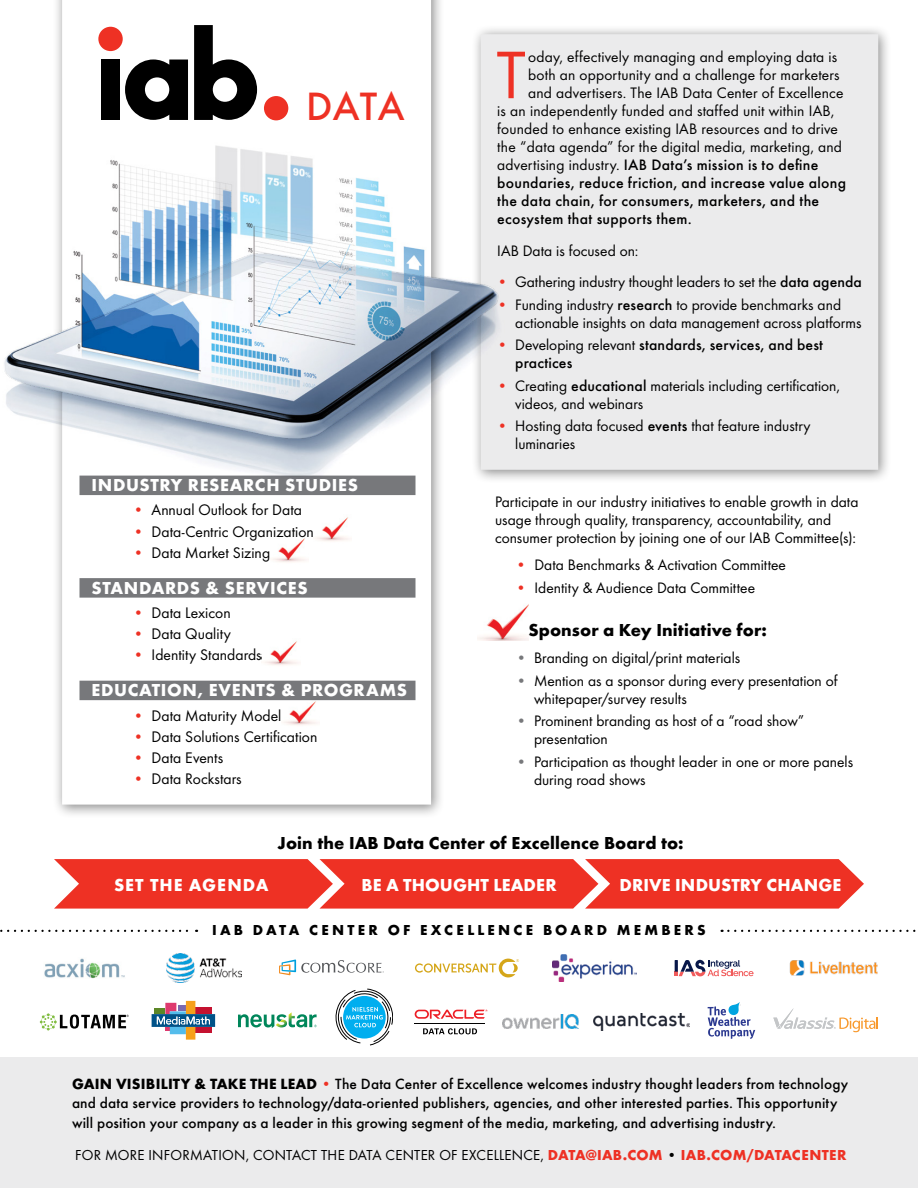
<style>
.page{position:relative;width:918px;height:1188px;background:#fff}
.page>*{position:absolute;margin:0;border:0;box-sizing:border-box;transform-origin:0 0}
.t1{font:69.75px "Futura TOT Boo";color:#ee3124}
.t2{font:500 41.1px "Futura TOT";color:#ee3124}
.t3{font:700 18px "Futura TOT";letter-spacing:.03em;color:#fff}
.t4{font:700 18px "Futura TOT";letter-spacing:.01em;color:#000}
.t5{font:700 18px "Futura TOT";letter-spacing:.005em;color:#fff}
.t6{font:700 18px "Futura TOT";letter-spacing:.06em;color:#fff}
.t7{font:15.9px "Futura TOT Boo";letter-spacing:.005em;color:#000}
.t8{font:15.75px/18px "Futura TOT Boo";letter-spacing:.005em;color:#000}
.t9{font:500 15.75px/18px "Futura TOT";letter-spacing:.02em;color:#000}
.t10{font:500 15.3px/19.5px "Futura TOT";letter-spacing:.01em;color:#000}
.t11{font:15px "Futura TOT Boo";letter-spacing:.015em;color:#000}
.t12{font:700 15px "Futura TOT";letter-spacing:.21em;color:#000}
.s1{color:#ee3124}
.s2{font-family:"Futura TOT Boo";font-weight:400}
.s3{font-family:"Futura TOT";font-weight:500}
.s4{font-family:"Futura TOT Boo";font-weight:400;color:#ee3124}
.s5{color:#77787b}
.s6{font-weight:700}
.s7{font-weight:700;color:#ee3124}
.s8{font-family:"Futura TOT";font-weight:700;color:#ee3124}
</style>
<div class="page">
<div style="left:0;top:1058px;width:918px;height:130px;background:#ebebec"></div>
<div style="left:471px;top:25px;width:421px;height:459px;background:#000;opacity:.46"></div>
<div style="left:481px;top:34px;width:397px;height:436px;background:#ebebec"></div>
<div style="left:53px;top:0;width:392px;height:818px;background:#000;opacity:.46"></div>
<svg style="left:62px;top:0;width:369px;height:805px"></svg>
<div style="left:98px;top:27px;width:25px;height:24px;background:#ee3124;border-radius:50%"></div>
<div style="left:101px;top:60px;width:19px;height:60px;background:#000"></div>
<svg style="left:194px;top:25px;width:63px;height:53px"></svg>
<svg style="left:125px;top:59px;width:63px;height:19px"></svg>
<svg style="left:54px;top:859px;width:810px;height:50px;background:#ef3f33"></svg>
<div style="left:80px;top:578px;width:336px;height:20px;background:#77787b"></div>
<div style="left:80px;top:681px;width:336px;height:19px;background:#77787b"></div>
<img style="left:270px;top:549px;width:38px;height:16px">
<img style="left:262px;top:638px;width:38px;height:29px">
<img style="left:281px;top:700px;width:39px;height:27px">
<svg style="left:0;top:930px;width:197px;height:2px"></svg>
<svg style="left:722px;top:930px;width:194px;height:2px"></svg>
<img style="left:4px;top:78px;width:511px;height:471px">
<img style="left:477px;top:605px;width:51px;height:36px">
<img style="left:44px;top:958px;width:81px;height:21px">
<img style="left:167px;top:954px;width:74px;height:28px">
<svg style="left:279px;top:960px;width:105px;height:15px"></svg>
<svg style="left:415px;top:959px;width:104px;height:18px"></svg>
<img style="left:553px;top:955px;width:83px;height:27px">
<svg style="left:675px;top:960px;width:79px;height:16px"></svg>
<img style="left:789px;top:960px;width:89px;height:16px">
<svg style="left:40px;top:1013px;width:89px;height:18px"></svg>
<svg style="left:152px;top:1001px;width:63px;height:39px"></svg>
<svg style="left:238px;top:1012px;width:79px;height:16px"></svg>
<svg style="left:336px;top:989px;width:57px;height:56px"></svg>
<svg style="left:415px;top:1010px;width:72px;height:9px"></svg>
<hr style="left:415px;top:1023px;width:70px;height:1px;background:#000">
<svg style="left:423px;top:1028px;width:54px;height:6px"></svg>
<img style="left:503px;top:1015px;width:75px;height:14px">
<img style="left:593px;top:1013px;width:97px;height:18px">
<svg style="left:708px;top:1002px;width:47px;height:37px"></svg>
<svg style="left:773px;top:1009px;width:105px;height:23px"></svg>
<h2 class="t2" style="left:306px;top:82px;width:100px">DATA</h2>
<p class="t3" style="left:92px;top:474px;width:268px">INDUSTRY RESEARCH STUDIES</p>
<p class="t7" style="left:133px;top:501px;width:170px"><span class="s1">•</span> Annual Outlook for Data</p>
<p class="t7" style="left:133px;top:522px;width:182px"><span class="s1">•</span> Data-Centric Organization</p>
<p class="t7" style="left:133px;top:543px;width:138px"><span class="s1">•</span> Data Market Sizing</p>
<p class="t3" style="left:92px;top:577px;width:218px">STANDARDS &amp; SERVICES</p>
<p class="t7" style="left:133px;top:603px;width:99px"><span class="s1">•</span> Data Lexicon</p>
<p class="t7" style="left:133px;top:624px;width:99px"><span class="s1">•</span> Data Quality</p>
<p class="t7" style="left:133px;top:646px;width:130px"><span class="s1">•</span> Identity Standards</p>
<p class="t3" style="left:92px;top:679px;width:317px">EDUCATION, EVENTS &amp; PROGRAMS</p>
<p class="t7" style="left:133px;top:706px;width:150px"><span class="s1">•</span> Data Maturity Model</p>
<p class="t7" style="left:133px;top:727px;width:186px"><span class="s1">•</span> Data Solutions Certification</p>
<p class="t7" style="left:133px;top:748px;width:92px"><span class="s1">•</span> Data Events</p>
<p class="t7" style="left:133px;top:769px;width:110px"><span class="s1">•</span> Data Rockstars</p>
<h1 class="t1" style="left:497px;top:33px;width:30px">T</h1>
<p class="t8" style="left:528px;top:48px;width:311px">oday, effectively managing and employing data is</p>
<p class="t8" style="left:528px;top:66px;width:313px">both an opportunity and a challenge for marketers</p>
<p class="t8" style="left:528px;top:84px;width:317px">and advertisers. The IAB Data Center of Excellence</p>
<p class="t8" style="left:497px;top:102px;width:339px">is an independently funded and staffed unit within IAB,</p>
<p class="t8" style="left:497px;top:120px;width:342px">founded to enhance existing IAB resources and to drive</p>
<p class="t8" style="left:497px;top:138px;width:346px">the “data agenda” for the digital media, marketing, and</p>
<p class="t9" style="left:497px;top:156px;width:350px"><span class="s2">advertising industry.</span> IAB Data’s mission is to define boundaries, reduce friction, and increase value along the data chain, for consumers, marketers, and the ecosystem that supports them.</p>
<p class="t8" style="left:497px;top:241px;width:143px">IAB Data is focused on:</p>
<p class="t8" style="left:497px;top:273px;width:366px"><span class="s1">•</span> Gathering industry thought leaders to set the <span class="s3">data agenda</span></p>
<p class="t8" style="left:515px;top:295px;width:348px;text-indent:-18px"><span class="s1">•</span> Funding industry <span class="s3">research</span> to provide benchmarks and actionable insights on data management across platforms</p>
<p class="t9" style="left:515px;top:336px;width:309px;text-indent:-18px"><span class="s4">•</span> <span class="s2">Developing relevant</span> standards, services, and best practices</p>
<p class="t8" style="left:515px;top:376px;width:326px;text-indent:-18px"><span class="s1">•</span> Creating <span class="s3">educational</span> materials including certification, videos, and webinars</p>
<p class="t8" style="left:515px;top:417px;width:297px;text-indent:-18px"><span class="s1">•</span> Hosting data focused <span class="s3">events</span> that feature industry luminaries</p>
<p class="t8" style="left:495px;top:493px;width:365px">Participate in our industry initiatives to enable growth in data usage through quality, transparency, accountability, and consumer protection by joining one of our IAB Committee(s):</p>
<p class="t8" style="left:516px;top:556px;width:272px"><span class="s1">•</span> Data Benchmarks &amp; Activation Committee</p>
<p class="t8" style="left:516px;top:578px;width:241px"><span class="s1">•</span> Identity &amp; Audience Data Committee</p>
<p class="t4" style="left:528px;top:619px;width:240px">Sponsor a Key Initiative for:</p>
<p class="t8" style="left:516px;top:649px;width:226px"><span class="s5">•</span> Branding on digital/print materials</p>
<p class="t8" style="left:534px;top:671px;width:305px;text-indent:-18px"><span class="s5">•</span> Mention as a sponsor during every presentation of whitepaper/survey results</p>
<p class="t8" style="left:534px;top:712px;width:272px;text-indent:-18px"><span class="s5">•</span> Prominent branding as host of a “road show” presentation</p>
<p class="t8" style="left:534px;top:752px;width:321px;text-indent:-18px"><span class="s5">•</span> Participation as thought leader in one or more panels during road shows</p>
<p class="t4" style="left:278px;top:831px;width:408px">Join the IAB Data Center of Excellence Board to:</p>
<p class="t6" style="left:114px;top:874px;width:156px">SET THE AGENDA</p>
<p class="t5" style="left:362px;top:874px;width:197px">BE A THOUGHT LEADER</p>
<p class="t5" style="left:620px;top:874px;width:223px">DRIVE INDUSTRY CHANGE</p>
<p class="t12" style="left:212px;top:921px;width:495px">IAB DATA CENTER OF EXCELLENCE BOARD MEMBERS</p>
<p class="t10" style="left:72px;top:1074px;width:778px"><span class="s6">GAIN VISIBILITY &amp; TAKE THE LEAD</span> <span class="s7">•</span> The Data Center of Excellence welcomes industry thought leaders from technology and data service providers to technology/data-oriented publishers, agencies, and other interested parties. This opportunity will position your company as a leader in this growing segment of the media, marketing, and advertising industry.</p>
<p class="t11" style="left:75px;top:1146px;width:773px">FOR MORE INFORMATION, CONTACT THE DATA CENTER OF EXCELLENCE, <span class="s8">DATA@IAB.COM</span> • <span class="s8">IAB.COM/DATACENTER</span></p>
</div>
